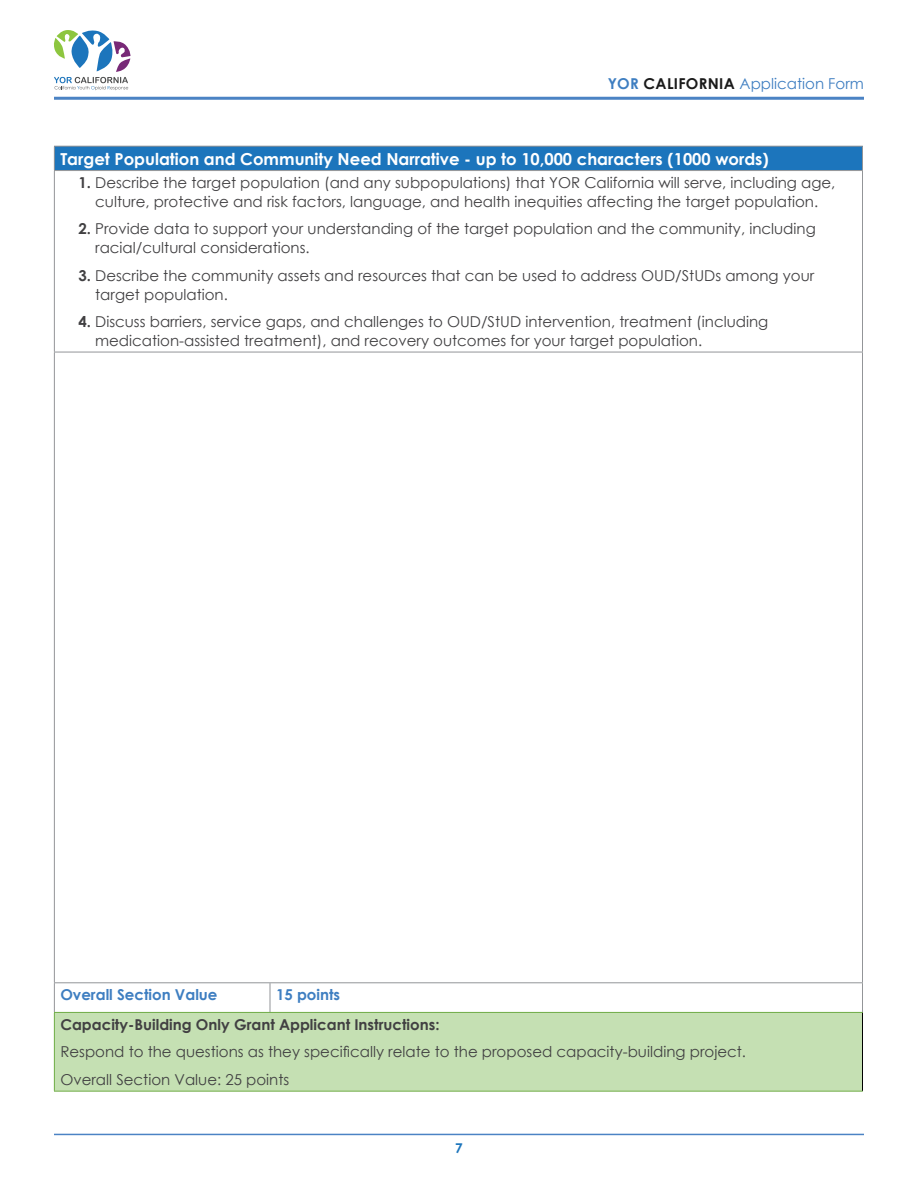
<style>
.page{position:relative;width:918px;height:1188px;background:#fff}
.page>*{position:absolute;margin:0;border:0;box-sizing:border-box;transform-origin:0 0}
.t1{font:700 16.5px "Century Gothic";color:#fff}
.t2{font:15px/18.8px "Century Gothic";color:#414042}
.t3{font:15px "Century Gothic";color:#3e7ec1}
.t4{font:700 15px "Century Gothic";color:#3e7ec1}
.t5{font:700 13.5px "Century Gothic";color:#1c75bc}
.s1{font-weight:700}
.s2{font-weight:700;color:#1a1a1a}
.s3{font-style:inherit}
</style>
<div class="page">
<hr style="left:54px;top:1134px;width:810px;height:1px;background:#4b83c4">
<svg style="left:54px;top:30px;width:77px;height:60px"></svg>
<hr style="left:54px;top:97px;width:810px;height:3px;background:#4b83c4">
<div style="left:54px;top:146px;width:808px;height:25px;background:#1c75bc"></div>
<div style="left:54px;top:1012px;width:808px;height:79px;background:#c5e0b3"></div>
<hr style="left:54px;top:146px;width:216px;height:1px;background:#939598">
<svg style="left:54px;top:147px;width:1px;height:23px"></svg>
<hr style="left:270px;top:146px;width:593px;height:1px;background:#939598">
<svg style="left:862px;top:147px;width:1px;height:23px"></svg>
<hr style="left:54px;top:170px;width:216px;height:1px;background:#939598">
<hr style="left:54px;top:171px;width:1px;height:181px;background:#939598">
<hr style="left:270px;top:170px;width:593px;height:1px;background:#939598">
<hr style="left:862px;top:171px;width:1px;height:181px;background:#939598">
<hr style="left:54px;top:352px;width:216px;height:1px;background:#939598">
<hr style="left:54px;top:352px;width:1px;height:630px;background:#939598">
<hr style="left:270px;top:352px;width:593px;height:1px;background:#939598">
<hr style="left:862px;top:352px;width:1px;height:630px;background:#939598">
<hr style="left:54px;top:982px;width:216px;height:1px;background:#939598">
<svg style="left:54px;top:983px;width:1px;height:29px"></svg>
<hr style="left:270px;top:982px;width:593px;height:1px;background:#939598">
<svg style="left:270px;top:983px;width:1px;height:29px"></svg>
<svg style="left:862px;top:983px;width:1px;height:29px"></svg>
<hr style="left:54px;top:1012px;width:216px;height:1px;background:#70ad47">
<hr style="left:54px;top:1013px;width:1px;height:78px;background:#70ad47">
<hr style="left:270px;top:1012px;width:593px;height:1px;background:#70ad47">
<hr style="left:54px;top:1091px;width:216px;height:1px;background:#70ad47">
<hr style="left:270px;top:1091px;width:593px;height:1px;background:#70ad47">
<hr style="left:862px;top:1013px;width:1px;height:78px;background:#000">
<p class="t3" style="left:608px;top:73px;width:258px"><span class="s1">YOR</span> <span class="s2">CALIFORNIA</span> Application Form</p>
<h3 class="t1" style="left:60px;top:146px;width:710px">Target Population and Community Need Narrative - up to 1<span class="s3">0</span>,000 <span class="s3">characters</span> (1000 words)</h3>
<p class="t2" style="left:78px;top:173px;width:759px;text-align:center"><span class="s1">1.</span> Describe the target population (and any subpopulations) that YOR California will serve, including age, culture, protective and risk factors, language, and health inequities affecting the target population.</p>
<p class="t2" style="left:95px;top:219px;width:722px;text-indent:-17px"><span class="s1">2.</span> Provide data to support your understanding of the target population and the community, including racial/cultural considerations.</p>
<p class="t2" style="left:95px;top:266px;width:721px;text-indent:-17px"><span class="s1">3.</span> Describe the community assets and resources that can be used to address OUD/StUDs among your target population.</p>
<p class="t2" style="left:95px;top:312px;width:675px;text-indent:-17px"><span class="s1">4.</span> Discuss barriers, service gaps, and challenges to OUD/StUD intervention, treatment (including medication-assisted treatment), and recovery outcomes for your target population.</p>
<p class="t4" style="left:60px;top:983px;width:159px">Overall Section Value</p>
<p class="t4" style="left:276px;top:983px;width:66px">15 points</p>
<p class="t2" style="left:60px;top:1010px;width:687px;line-height:27.8px"><span class="s1">Capacity-Building Only Grant Applicant Instructions:<br></span>Respond to the questions as they specifically relate to the proposed capacity-building project.<br>Overall Section Value: 25 points</p>
<p class="t5" style="left:455px;top:1138px;width:9px">7</p>
</div>
